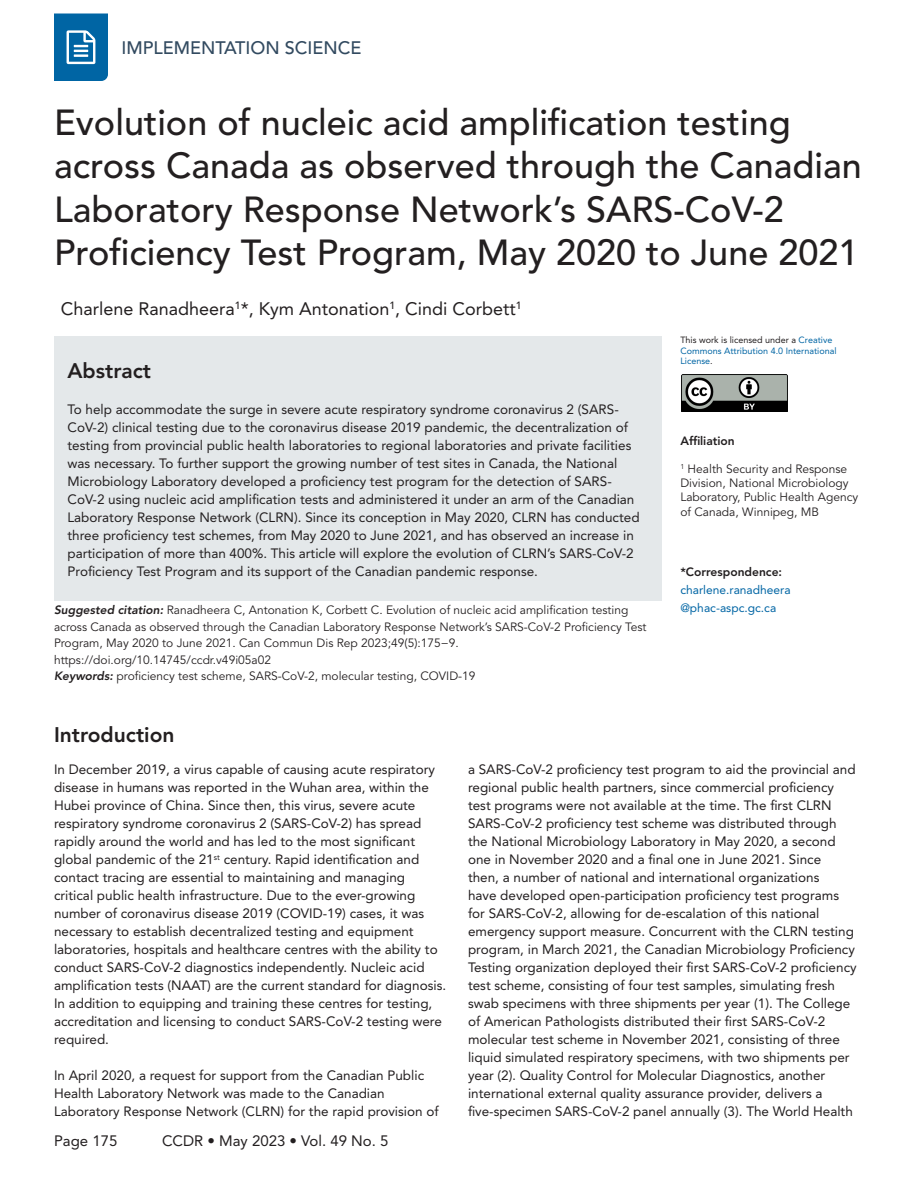
<style>
.page{position:relative;width:918px;height:1188px;background:#fff}
.page>*{position:absolute;margin:0;border:0;box-sizing:border-box;transform-origin:0 0}
.A_-_H2{font:500 36px/43.2px "Avenir LT Std";color:#231f20}
.A_-_H3_References_Sp{font:800 21px "Avenir LT Std";color:#231f20}
.A_-_H3{font:800 21px "Avenir LT Std";color:#231f20}
.A_-_Names{font:18px "Avenir LT Std";color:#231f20}
.t1{font:500 18px "Avenir LT Std";color:#324a60}
.t2{font:15px "Avenir LT Std";color:#231f20}
.A_-_Body{font:13.5px/18px "Avenir LT Std";color:#231f20}
.A_-_Suggested_Citati{font:12px/16.5px "Avenir LT Std";color:#231f20}
.A_-_Sidebar{font:12px/14.4px "Avenir LT Std";color:#231f20}
.A_-_Sidebar_Corresp{font:12px/18px "Avenir LT Std";color:#0065a4}
.A_-_Sidebar_Header{font:800 12px "Avenir LT Std";color:#231f20}
.A_-_Table_Figure_-_F{font:9px/10.5px "Avenir LT Std";color:#0065a4}
.s1{color:#231f20}
.s2{font-weight:800;color:#231f20}
.s3{font-weight:800;font-style:italic}
.s4{font-family:"Calibri"}
</style>
<div class="page">
<svg style="left:54px;top:14px;width:54px;height:67px;background:#1d76ae"></svg>
<div style="left:54px;top:336px;width:608px;height:264px;background:#e4e8ea"></div>
<img style="left:682px;top:375px;width:105px;height:37px">
<h3 class="t1" style="left:122px;top:37px;width:241px">IMPLEMENTATION SCIENCE</h3>
<p class="A_-_H2" style="left:54px;top:102px;width:809px">Evolution of nucleic acid amplification testing across Canada as observed through the Canadian Laboratory Response Network’s SARS-CoV-2<br>Proficiency Test Program, May 2020 to June 2021</p>
<p class="A_-_Names" style="left:61px;top:298px;width:463px">Charlene Ranadheera<sup>1</sup>*, Kym Antonation<sup>1</sup>, Cindi Corbett<sup>1</sup></p>
<p class="A_-_H3" style="left:68px;top:358px;width:85px">Abstract</p>
<p class="A_-_Body" style="left:68px;top:400px;width:574px">To help accommodate the surge in severe acute respiratory syndrome coronavirus 2 (SARS-CoV-2) clinical testing due to the coronavirus disease 2019 pandemic, the decentralization of testing from provincial public health laboratories to regional laboratories and private facilities was necessary. To further support the growing number of test sites in Canada, the National Microbiology Laboratory developed a proficiency test program for the detection of SARS-CoV-2 using nucleic acid amplification tests and administered it under an arm of the Canadian Laboratory Response Network (CLRN). Since its conception in May 2020, CLRN has conducted three proficiency test schemes, from May 2020 to June 2021, and has observed an increase in participation of more than 400%. This article will explore the evolution of CLRN’s SARS-CoV-2<br>Proficiency Test Program and its support of the Canadian pandemic response.</p>
<p class="A_-_Table_Figure_-_F" style="left:680px;top:335px;width:158px"><span class="s1">This work is licensed under a</span> Creative<br>Commons Attribution 4.0 International<br>License<span class="s1">.</span></p>
<p class="A_-_Sidebar_Header" style="left:680px;top:434px;width:56px">Affiliation</p>
<p class="A_-_Sidebar" style="left:680px;top:462px;width:180px"><sup>1</sup> Health Security and Response<br>Division, National Microbiology<br>Laboratory, Public Health Agency of Canada, Winnipeg, MB</p>
<p class="A_-_Sidebar_Corresp" style="left:680px;top:563px;width:112px"><span class="s2">*Correspondence: </span>charlene.ranadheera</p>
<p class="A_-_Suggested_Citati" style="left:54px;top:602px;width:576px"><span class="s3">Suggested citation:</span> Ranadheera C, Antonation K, Corbett C. Evolution of nucleic acid amplification testing</p>
<p class="A_-_Sidebar_Corresp" style="left:680px;top:599px;width:97px">@phac-aspc.gc.ca</p>
<p class="A_-_Suggested_Citati" style="left:54px;top:619px;width:594px">across Canada as observed through the Canadian Laboratory Response Network’s SARS-CoV-2 Proficiency Test<br>Program, May 2020 to June 2021. Can Commun Dis Rep 2023;49(5):175−9. https://doi.org/10.14745/ccdr.v49i05a02</p>
<p class="A_-_Suggested_Citati" style="left:54px;top:668px;width:423px"><span class="s3">Keywords:</span> proficiency test scheme, SARS-CoV-2, molecular testing, COVID-19</p>
<p class="A_-_H3_References_Sp" style="left:54px;top:722px;width:122px">Introduction</p>
<p class="A_-_Body" style="left:54px;top:760px;width:394px">In December 2019, a virus capable of causing acute respiratory disease in humans was reported in the Wuhan area, within the Hubei province of China. Since then, this virus, severe acute respiratory syndrome coronavirus 2 (SARS-CoV-2) has spread rapidly around the world and has led to the most significant global pandemic of the 21<sup>st</sup> century. Rapid identification and contact tracing are essential to maintaining and managing critical public health infrastructure. Due to the ever-growing number of coronavirus disease 2019 (COVID-19) cases, it was necessary to establish decentralized testing and equipment laboratories, hospitals and healthcare centres with the ability to conduct SARS-CoV-2 diagnostics independently. Nucleic acid amplification tests (NAAT) are the current standard for diagnosis.<br>In addition to equipping and training these centres for testing, accreditation and licensing to conduct SARS-CoV-2 testing were required.</p>
<p class="A_-_Body" style="left:54px;top:1066px;width:386px">In April 2020, a request for support from the Canadian Public<br>Health Laboratory Network was made to the Canadian<br>Laboratory Response Network (CLRN) for the rapid provision of</p>
<p class="t2" style="left:54px;top:1133px;width:65px">Page 175</p>
<p class="t2" style="left:162px;top:1133px;width:228px">CCDR • May 2023 • Vol. 49 No. 5</p>
<p class="A_-_Body" style="left:468px;top:760px;width:390px">a SARS-CoV-2 proficiency test program to aid the provincial and regional public health partners, since commercial proficiency test programs were not available at the time. The first CLRN SARS-CoV-2 proficiency test scheme was distributed through the National Microbiology Laboratory in May 2020, a second one in November 2020 and a final one in June 2021. Since<br>then, a number of national and international organizations<br>have developed open-participation proficiency test programs for SARS-CoV-2, allowing for de-escalation of this national emergency support measure. Concurrent with the CLRN testing program, in March 2021, the Canadian Microbiology Proficiency Testing organization deployed their first SARS-CoV-2 proficiency test scheme, consisting of four test samples, simulating fresh swab specimens with three shipments per year (1). The College of American Pathologists distributed their first SARS-CoV-2 molecular test scheme in November 2021, consisting of three liquid simulated respiratory specimens, with two shipments per year (2)<span class="s4">.</span> Quality Control for Molecular Diagnostics, another international external quality assurance provider, delivers a five-specimen SARS-CoV-2 panel annually (3). The World Health</p>
</div>
